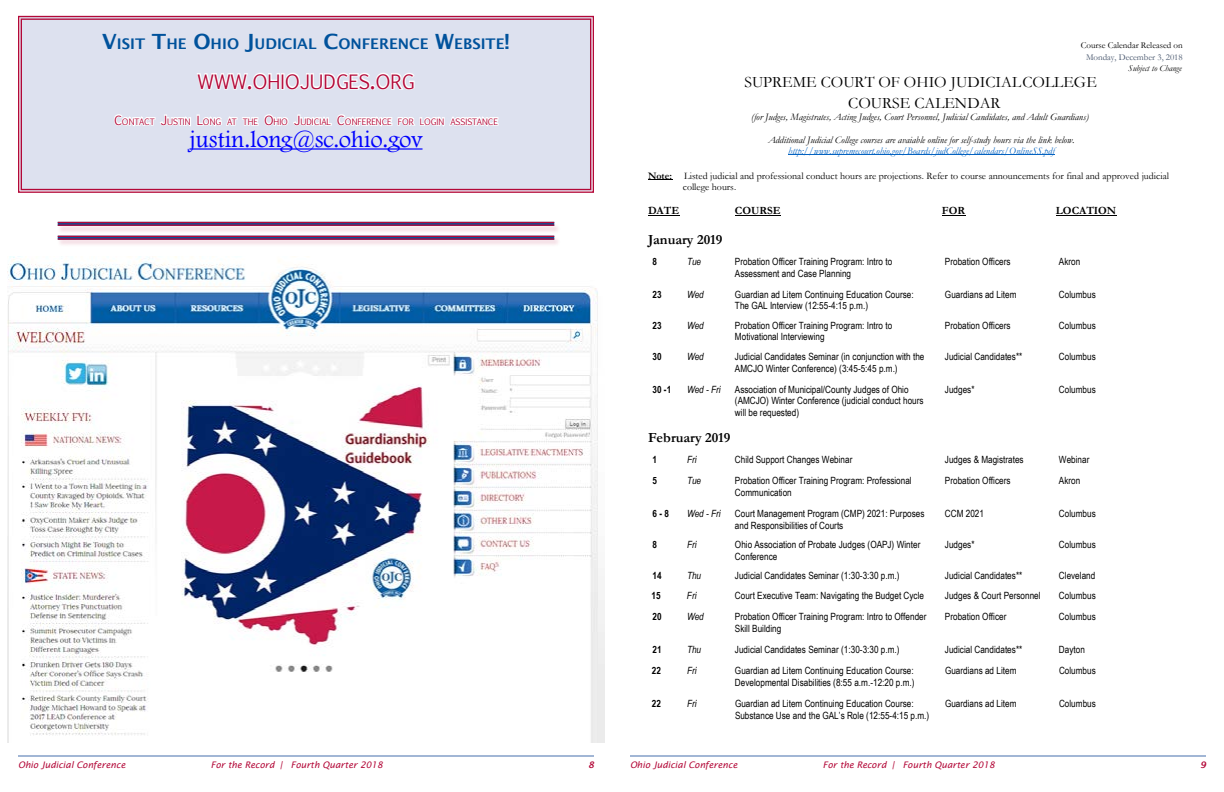
<style>
.page{position:relative;width:1224px;height:792px;background:#fff}
.page>*{position:absolute;margin:0;border:0;box-sizing:border-box;transform-origin:0 0}
.t1{font:24px "Footlight MT Light";color:#00f}
.t2{font:18.9px "Euphemia CAS";color:#b30838}
.t3{font:16px/20.9px "Garamond";color:#000;text-align:center}
.t4{font:600 14.7px "Lucida Sans";color:#00529c}
.t5{font:700 14px "Garamond";color:#000}
.t6{font:700 11px "Garamond";color:#000}
.t7{font:10px/11.5px "Arial Narrow";color:#000}
.t8{font:italic 10px "Garamond";color:#000}
.t9{font:10px/11.2px "Garamond";color:#000}
.t10{font:italic 10px "Garamond";color:#0563c1}
.t11{font:italic 10px "Arial Narrow";letter-spacing:.005em;color:#000}
.t12{font:700 10px "Arial Narrow";color:#000}
.t13{font:italic 9px "Lucida Sans";color:#b30838}
.t14{font:9px "Garamond";letter-spacing:-.005em;color:#000}
.t15{font:9px "Garamond";letter-spacing:-.005em;color:#44536a}
.t16{font:italic 9px "Garamond";color:#000}
.t17{font:italic 600 9px "Lucida Sans";color:#b30838}
.t18{font:8.4px "Euphemia CAS";color:#b30838}
.s1{font-size:21px}
.s2{font-size:27px}
.s3{font-size:12px}
.s4{font-weight:700}
</style>
<div class="page">
<hr style="left:630px;top:756px;width:576px;height:1px;background:#456ead">
<hr style="left:18px;top:756px;width:576px;height:1px;background:#456ead">
<svg style="left:18px;top:15px;width:576px;height:178px;background:#dddceb"></svg>
<div style="left:21px;top:19px;width:570px;height:171px;border:1px solid #b30838"></div>
<div style="left:57px;top:237px;width:503px;height:11px;background:#b30838;opacity:.15"></div>
<hr style="left:58px;top:236px;width:496px;height:4px;background:#094d96">
<hr style="left:58px;top:236px;width:496px;height:1px;background:#b30838">
<hr style="left:58px;top:238px;width:496px;height:2px;background:#b30838">
<div style="left:57px;top:223px;width:503px;height:11px;background:#b30838;opacity:.15"></div>
<svg style="left:58px;top:223px;width:496px;height:2px"></svg>
<hr style="left:58px;top:222px;width:496px;height:1px;background:#b30838">
<hr style="left:58px;top:225px;width:496px;height:1px;background:#b30838">
<img style="left:7px;top:256px;width:598px;height:487px">
<hr style="left:788px;top:154px;width:267px;height:1px;background:#0563c1">
<hr style="left:648px;top:215px;width:31px;height:1px;background:#000">
<hr style="left:735px;top:215px;width:46px;height:1px;background:#000">
<svg style="left:942px;top:215px;width:23px;height:1px"></svg>
<hr style="left:1056px;top:215px;width:60px;height:1px;background:#000">
<h3 class="t4" style="left:102px;top:36px;width:409px"><span class="s1">V</span>ISIT <span class="s1">T</span>HE <span class="s1">O</span>HIO <span class="s1">J</span>UDICIAL <span class="s1">C</span>ONFERENCE <span class="s1">W</span>EBSITE<span class="s1">!</span></h3>
<h2 class="t2" style="left:198px;top:68px;width:218px">WWW<span class="s2">.</span>OHIOJUDGES<span class="s2">.</span>ORG</h2>
<p class="t18" style="left:114px;top:115px;width:385px"><span class="s3">C</span>ONTACT <span class="s3">J</span>USTIN <span class="s3">L</span>ONG AT THE <span class="s3">O</span> HIO <span class="s3">J</span>UDICIAL <span class="s3">C</span>ONFERENCE FOR LOGIN ASSISTANCE</p>
<h1 class="t1" style="left:189px;top:125px;width:235px">justin.long@sc.ohio.gov</h1>
<p class="t14" style="left:1081px;top:39px;width:103px">Course Calendar Released on</p>
<p class="t15" style="left:1086px;top:51px;width:98px">Monday, December 3, 2018</p>
<p class="t16" style="left:1128px;top:62px;width:55px">Subject to Change</p>
<h3 class="t3" style="left:744px;top:72px;width:354px">SUPREME COURT OF OHIO JUDICIALCOLLEGE<br>COURSE CALENDAR</h3>
<p class="t8" style="left:751px;top:111px;width:339px">(for Judges, Magistrates, Acting Judges, Court Personnel, Judicial Candidates, and Adult Guardians)</p>
<p class="t8" style="left:768px;top:133px;width:308px">Additional Judicial College courses are avaiable online for self-study hours via the link below.</p>
<p class="t10" style="left:788px;top:144px;width:268px">http://www.supremecourt.ohio.gov/Boards/judCollege/calendars/OnlineSS.pdf</p>
<p class="t9" style="left:683px;top:170px;width:488px;text-indent:-35px"><span class="s4">Note:</span> Listed judicial and professional conduct hours are projections. Refer to course announcements for final and approved judicial college hours.</p>
<p class="t6" style="left:648px;top:203px;width:33px">DATE</p>
<p class="t6" style="left:735px;top:203px;width:47px">COURSE</p>
<p class="t6" style="left:942px;top:203px;width:25px">FOR</p>
<p class="t6" style="left:1056px;top:203px;width:62px">LOCATION</p>
<h3 class="t5" style="left:648px;top:230px;width:76px">January 2019</h3>
<p class="t12" style="left:653px;top:254px;width:6px">8</p>
<p class="t11" style="left:687px;top:255px;width:16px">Tue</p>
<p class="t7" style="left:735px;top:255px;width:159px">Probation Officer Training Program: Intro to</p>
<p class="t7" style="left:945px;top:255px;width:67px">Probation Officers</p>
<p class="t7" style="left:1059px;top:255px;width:23px">Akron</p>
<p class="t7" style="left:735px;top:267px;width:118px">Assessment and Case Planning</p>
<p class="t12" style="left:653px;top:287px;width:11px">23</p>
<p class="t11" style="left:687px;top:287px;width:18px">Wed</p>
<p class="t7" style="left:735px;top:288px;width:180px">Guardian ad Litem Continuing Education Course:</p>
<p class="t7" style="left:945px;top:288px;width:73px">Guardians ad Litem</p>
<p class="t7" style="left:1059px;top:288px;width:38px">Columbus</p>
<p class="t7" style="left:735px;top:300px;width:135px">The GAL Interview (12:55-4:15 p.m.)</p>
<p class="t12" style="left:653px;top:318px;width:11px">23</p>
<p class="t11" style="left:687px;top:318px;width:18px">Wed</p>
<p class="t7" style="left:735px;top:319px;width:159px">Probation Officer Training Program: Intro to</p>
<p class="t7" style="left:945px;top:319px;width:67px">Probation Officers</p>
<p class="t7" style="left:1059px;top:319px;width:38px">Columbus</p>
<p class="t7" style="left:735px;top:331px;width:91px">Motivational Interviewing</p>
<p class="t12" style="left:653px;top:349px;width:11px">30</p>
<p class="t11" style="left:687px;top:350px;width:18px">Wed</p>
<p class="t7" style="left:735px;top:350px;width:191px">Judicial Candidates Seminar (in conjunction with the</p>
<p class="t7" style="left:945px;top:350px;width:79px">Judicial Candidates**</p>
<p class="t7" style="left:1059px;top:350px;width:38px">Columbus</p>
<p class="t7" style="left:735px;top:362px;width:164px">AMCJO Winter Conference) (3:45-5:45 p.m.)</p>
<p class="t12" style="left:653px;top:382px;width:20px">30 -1</p>
<p class="t11" style="left:687px;top:382px;width:35px">Wed - Fri</p>
<p class="t7" style="left:735px;top:383px;width:175px">Association of Municipal/County Judges of Ohio</p>
<p class="t7" style="left:945px;top:383px;width:31px">Judges*</p>
<p class="t7" style="left:1059px;top:383px;width:38px">Columbus</p>
<p class="t7" style="left:735px;top:395px;width:190px">(AMCJO) Winter Conference (judicial conduct hours will be requested)</p>
<h3 class="t5" style="left:648px;top:428px;width:84px">February 2019</h3>
<p class="t12" style="left:653px;top:452px;width:6px">1</p>
<p class="t11" style="left:687px;top:453px;width:11px">Fri</p>
<p class="t7" style="left:735px;top:454px;width:119px">Child Support Changes Webinar</p>
<p class="t7" style="left:945px;top:454px;width:80px">Judges &amp; Magistrates</p>
<p class="t7" style="left:1059px;top:454px;width:32px">Webinar</p>
<p class="t12" style="left:653px;top:473px;width:6px">5</p>
<p class="t11" style="left:687px;top:474px;width:16px">Tue</p>
<p class="t7" style="left:735px;top:475px;width:178px">Probation Officer Training Program: Professional</p>
<p class="t7" style="left:945px;top:475px;width:67px">Probation Officers</p>
<p class="t7" style="left:1059px;top:475px;width:23px">Akron</p>
<p class="t7" style="left:735px;top:486px;width:58px">Communication</p>
<p class="t12" style="left:653px;top:506px;width:18px">6-8</p>
<p class="t11" style="left:687px;top:507px;width:35px">Wed - Fri</p>
<p class="t7" style="left:735px;top:508px;width:191px">Court Management Program (CMP) 2021: Purposes</p>
<p class="t7" style="left:945px;top:508px;width:41px">CCM 2021</p>
<p class="t7" style="left:1059px;top:508px;width:38px">Columbus</p>
<p class="t7" style="left:735px;top:519px;width:110px">and Responsibilities of Courts</p>
<p class="t12" style="left:653px;top:537px;width:6px">8</p>
<p class="t11" style="left:687px;top:538px;width:11px">Fri</p>
<p class="t7" style="left:735px;top:539px;width:187px">Ohio Association of Probate Judges (OAPJ) Winter</p>
<p class="t7" style="left:945px;top:539px;width:31px">Judges*</p>
<p class="t7" style="left:1059px;top:539px;width:38px">Columbus</p>
<p class="t7" style="left:735px;top:550px;width:44px">Conference</p>
<p class="t12" style="left:653px;top:568px;width:11px">14</p>
<p class="t11" style="left:687px;top:569px;width:16px">Thu</p>
<p class="t7" style="left:735px;top:570px;width:166px">Judicial Candidates Seminar (1:30-3:30 p.m.)</p>
<p class="t7" style="left:945px;top:570px;width:79px">Judicial Candidates**</p>
<p class="t7" style="left:1059px;top:570px;width:38px">Cleveland</p>
<p class="t12" style="left:652px;top:588px;width:11px">15</p>
<p class="t11" style="left:687px;top:589px;width:11px">Fri</p>
<p class="t7" style="left:735px;top:589px;width:191px">Court Executive Team: Navigating the Budget Cycle</p>
<p class="t7" style="left:945px;top:589px;width:97px">Judges &amp; Court Personnel</p>
<p class="t7" style="left:1059px;top:589px;width:38px">Columbus</p>
<p class="t12" style="left:653px;top:609px;width:11px">20</p>
<p class="t11" style="left:687px;top:610px;width:18px">Wed</p>
<p class="t7" style="left:735px;top:611px;width:193px">Probation Officer Training Program: Intro to Offender</p>
<p class="t7" style="left:945px;top:611px;width:63px">Probation Officer</p>
<p class="t7" style="left:1059px;top:611px;width:38px">Columbus</p>
<p class="t7" style="left:735px;top:622px;width:48px">Skill Building</p>
<p class="t12" style="left:653px;top:642px;width:11px">21</p>
<p class="t11" style="left:687px;top:643px;width:16px">Thu</p>
<p class="t7" style="left:735px;top:643px;width:166px">Judicial Candidates Seminar (1:30-3:30 p.m.)</p>
<p class="t7" style="left:945px;top:643px;width:79px">Judicial Candidates**</p>
<p class="t7" style="left:1059px;top:643px;width:27px">Dayton</p>
<p class="t12" style="left:652px;top:663px;width:11px">22</p>
<p class="t11" style="left:687px;top:664px;width:11px">Fri</p>
<p class="t7" style="left:735px;top:665px;width:180px">Guardian ad Litem Continuing Education Course:</p>
<p class="t7" style="left:945px;top:665px;width:73px">Guardians ad Litem</p>
<p class="t7" style="left:1059px;top:665px;width:38px">Columbus</p>
<p class="t7" style="left:735px;top:676px;width:181px">Developmental Disabilities (8:55 a.m.-12:20 p.m.)</p>
<p class="t12" style="left:652px;top:696px;width:11px">22</p>
<p class="t11" style="left:687px;top:697px;width:11px">Fri</p>
<p class="t7" style="left:735px;top:698px;width:180px">Guardian ad Litem Continuing Education Course:</p>
<p class="t7" style="left:945px;top:698px;width:73px">Guardians ad Litem</p>
<p class="t7" style="left:1059px;top:698px;width:38px">Columbus</p>
<p class="t7" style="left:735px;top:709px;width:196px">Substance Use and the GAL’s Role (12:55-4:15 p.m.)</p>
<p class="t13" style="left:18px;top:760px;width:109px">Ohio Judicial Conference</p>
<p class="t13" style="left:211px;top:760px;width:174px">For the Record | Fourth Quarter 2018</p>
<p class="t17" style="left:588px;top:760px;width:7px">8</p>
<p class="t13" style="left:630px;top:760px;width:109px">Ohio Judicial Conference</p>
<p class="t13" style="left:823px;top:760px;width:174px">For the Record | Fourth Quarter 2018</p>
<p class="t17" style="left:1200px;top:760px;width:7px">9</p>
</div>
